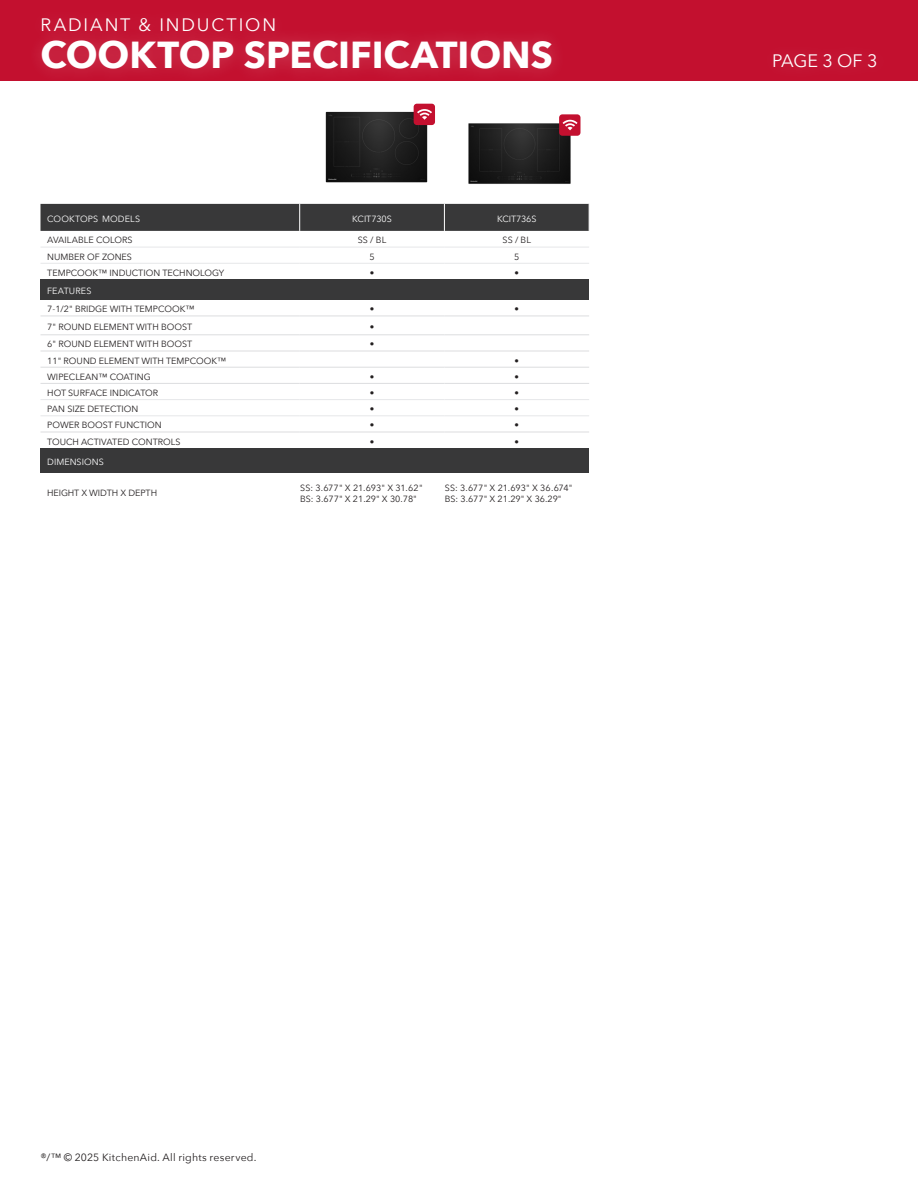
<style>
.page{position:relative;width:918px;height:1188px;background:#fff}
.page>*{position:absolute;margin:0;border:0;box-sizing:border-box;transform-origin:0 0}
.Page_header_black{font:700 37.5px "Avenir Next";color:#fff}
.Page_header_black-2{font:18px "Avenir Next";letter-spacing:.1em;color:#fff}
.Disclaimer_black_8pt{font:10.5px "Avenir Next";letter-spacing:.02em;color:#231f20}
.t1{font:9px "Avenir Next";color:#231f20}
.t2{font:9px "Avenir Next";color:#fff}
</style>
<div class="page">
<div style="left:0;top:0;width:918px;height:81px;background:#c3102f"></div>
<div style="left:40px;top:279px;width:549px;height:21px;background:#383839"></div>
<div style="left:40px;top:448px;width:549px;height:25px;background:#383839"></div>
<div style="left:40px;top:204px;width:550px;height:27px;background:#383839"></div>
<hr style="left:40px;top:247px;width:260px;height:1px;background:#e6e7e9">
<hr style="left:300px;top:247px;width:144px;height:1px;background:#e6e7e9">
<hr style="left:444px;top:247px;width:145px;height:1px;background:#e6e7e9">
<hr style="left:40px;top:334px;width:260px;height:1px;background:#dcdddf">
<hr style="left:300px;top:334px;width:144px;height:1px;background:#dcdddf">
<hr style="left:444px;top:334px;width:145px;height:1px;background:#dcdddf">
<hr style="left:40px;top:263px;width:260px;height:1px;background:#e6e7e9">
<hr style="left:300px;top:263px;width:144px;height:1px;background:#e6e7e9">
<hr style="left:444px;top:263px;width:145px;height:1px;background:#e6e7e9">
<hr style="left:40px;top:351px;width:260px;height:1px;background:#dcdddf">
<hr style="left:300px;top:351px;width:144px;height:1px;background:#dcdddf">
<hr style="left:444px;top:351px;width:145px;height:1px;background:#dcdddf">
<hr style="left:40px;top:367px;width:260px;height:1px;background:#dcdddf">
<hr style="left:300px;top:367px;width:144px;height:1px;background:#dcdddf">
<hr style="left:444px;top:367px;width:145px;height:1px;background:#dcdddf">
<hr style="left:40px;top:383px;width:260px;height:1px;background:#dcdddf">
<hr style="left:300px;top:383px;width:144px;height:1px;background:#dcdddf">
<hr style="left:444px;top:383px;width:145px;height:1px;background:#dcdddf">
<hr style="left:40px;top:316px;width:260px;height:1px;background:#dcdddf">
<hr style="left:300px;top:316px;width:144px;height:1px;background:#dcdddf">
<hr style="left:444px;top:316px;width:145px;height:1px;background:#dcdddf">
<hr style="left:40px;top:399px;width:260px;height:1px;background:#e6e7e9">
<hr style="left:300px;top:399px;width:144px;height:1px;background:#e6e7e9">
<hr style="left:444px;top:399px;width:145px;height:1px;background:#e6e7e9">
<hr style="left:40px;top:415px;width:260px;height:1px;background:#e6e7e9">
<hr style="left:300px;top:415px;width:144px;height:1px;background:#e6e7e9">
<hr style="left:444px;top:415px;width:145px;height:1px;background:#e6e7e9">
<hr style="left:40px;top:432px;width:260px;height:1px;background:#dcdddf">
<hr style="left:300px;top:432px;width:144px;height:1px;background:#dcdddf">
<hr style="left:444px;top:432px;width:145px;height:1px;background:#dcdddf">
<div style="left:26px;top:25px;width:542px;height:61px;background:#fff;opacity:.2"></div>
<div style="left:758px;top:38px;width:135px;height:46px;background:#c31130"></div>
<img style="left:468px;top:123px;width:103px;height:61px">
<img style="left:325px;top:109px;width:105px;height:74px">
<div style="left:26px;top:3px;width:266px;height:45px;background:#c31433"></div>
<div style="left:414px;top:104px;width:21px;height:21px;background:#c3102f;border-radius:3px"></div>
<svg style="left:417px;top:109px;width:15px;height:11px"></svg>
<div style="left:559px;top:114px;width:22px;height:22px;background:#c3102f;border-radius:3px"></div>
<svg style="left:563px;top:120px;width:15px;height:10px"></svg>
<p class="Page_header_black-2" style="left:40px;top:9px;width:237px">RADIANT &amp; INDUCTION</p>
<p class="Page_header_black" style="left:40px;top:22px;width:514px">COOKTOP SPECIFICATIONS</p>
<p class="t2" style="left:47px;top:211px;width:94px">COOKTOPS MODELS</p>
<p class="t2" style="left:352px;top:211px;width:41px">KCIT730S</p>
<p class="t2" style="left:497px;top:211px;width:41px">KCIT736S</p>
<p class="t1" style="left:47px;top:233px;width:87px">AVAILABLE COLORS</p>
<p class="t1" style="left:358px;top:233px;width:30px">SS / BL</p>
<p class="t1" style="left:502px;top:233px;width:30px">SS / BL</p>
<p class="t1" style="left:47px;top:249px;width:86px">NUMBER OF ZONES</p>
<p class="t1" style="left:369px;top:249px;width:7px">5</p>
<p class="t1" style="left:514px;top:249px;width:7px">5</p>
<p class="t1" style="left:47px;top:265px;width:178px">TEMPCOOK™ INDUCTION TECHNOLOGY</p>
<p class="t1" style="left:370px;top:265px;width:6px">•</p>
<p class="t1" style="left:515px;top:265px;width:6px">•</p>
<p class="t2" style="left:47px;top:283px;width:46px">FEATURES</p>
<p class="t1" style="left:47px;top:302px;width:149px">7-1/2" BRIDGE WITH TEMPCOOK™</p>
<p class="t1" style="left:370px;top:302px;width:6px">•</p>
<p class="t1" style="left:515px;top:302px;width:6px">•</p>
<p class="t1" style="left:47px;top:319px;width:146px">7" ROUND ELEMENT WITH BOOST</p>
<p class="t1" style="left:370px;top:319px;width:6px">•</p>
<p class="t1" style="left:47px;top:337px;width:146px">6" ROUND ELEMENT WITH BOOST</p>
<p class="t1" style="left:370px;top:337px;width:6px">•</p>
<p class="t1" style="left:47px;top:353px;width:180px">11" ROUND ELEMENT WITH TEMPCOOK™</p>
<p class="t1" style="left:515px;top:353px;width:6px">•</p>
<p class="t1" style="left:47px;top:369px;width:105px">WIPECLEAN™ COATING</p>
<p class="t1" style="left:370px;top:369px;width:6px">•</p>
<p class="t1" style="left:515px;top:369px;width:6px">•</p>
<p class="t1" style="left:47px;top:385px;width:113px">HOT SURFACE INDICATOR</p>
<p class="t1" style="left:370px;top:385px;width:6px">•</p>
<p class="t1" style="left:515px;top:385px;width:6px">•</p>
<p class="t1" style="left:47px;top:401px;width:93px">PAN SIZE DETECTION</p>
<p class="t1" style="left:370px;top:401px;width:6px">•</p>
<p class="t1" style="left:515px;top:401px;width:6px">•</p>
<p class="t1" style="left:47px;top:418px;width:116px">POWER BOOST FUNCTION</p>
<p class="t1" style="left:370px;top:418px;width:6px">•</p>
<p class="t1" style="left:515px;top:418px;width:6px">•</p>
<p class="t1" style="left:47px;top:434px;width:135px">TOUCH ACTIVATED CONTROLS</p>
<p class="t1" style="left:370px;top:434px;width:6px">•</p>
<p class="t1" style="left:515px;top:434px;width:6px">•</p>
<p class="t2" style="left:47px;top:454px;width:58px">DIMENSIONS</p>
<p class="t1" style="left:47px;top:486px;width:111px">HEIGHT X WIDTH X DEPTH</p>
<p class="t1" style="left:300px;top:480px;width:124px">SS: 3.677" X 21.693" X 31.62"</p>
<p class="t1" style="left:300px;top:491px;width:118px">BS: 3.677" X 21.29" X 30.78"</p>
<p class="t1" style="left:445px;top:480px;width:129px">SS: 3.677" X 21.693" X 36.674"</p>
<p class="t1" style="left:445px;top:491px;width:118px">BS: 3.677" X 21.29" X 36.29"</p>
<p class="Page_header_black-2" style="left:772px;top:45px;width:107px">PAGE 3 OF 3</p>
<p class="Disclaimer_black_8pt" style="left:40px;top:1148px;width:218px">®/™ © 2025 KitchenAid. All rights reserved.</p>
</div>
